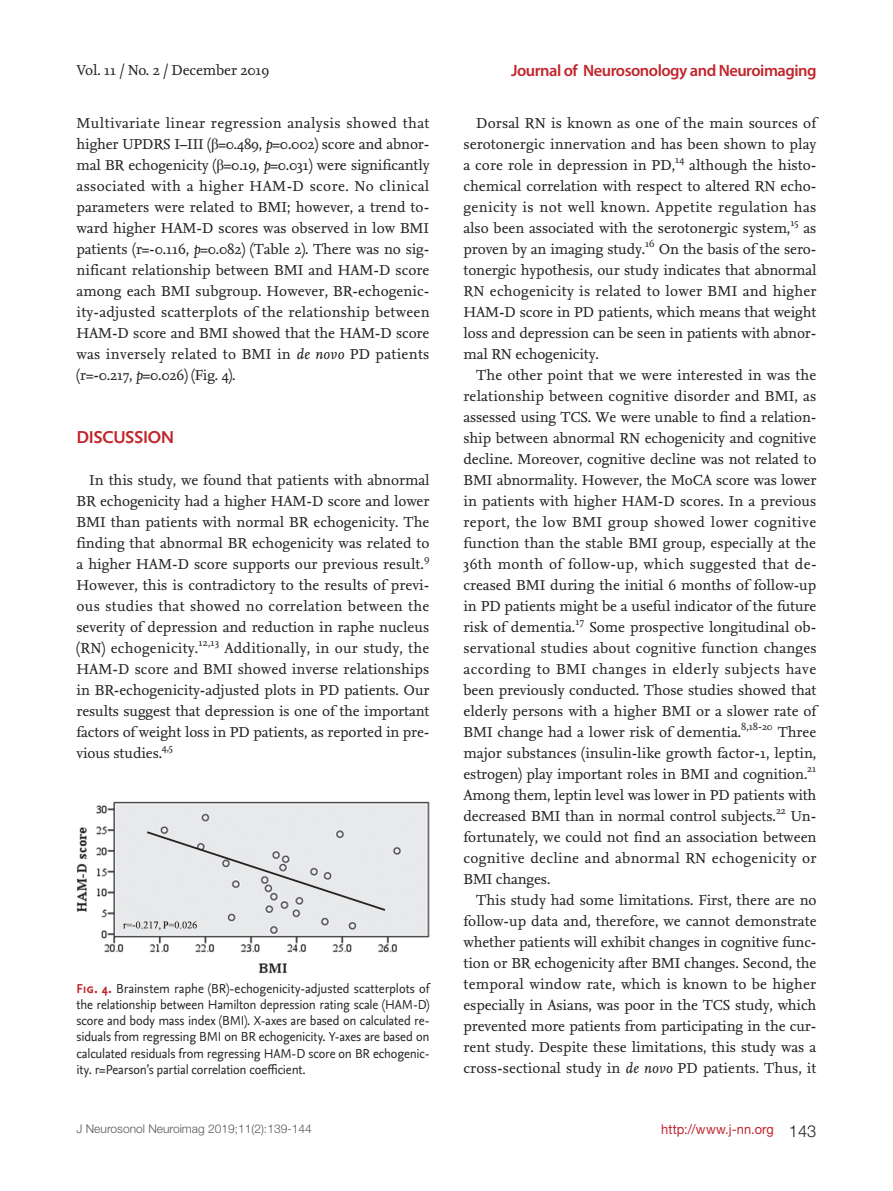
<style>
.page{position:relative;width:893px;height:1191px;background:#fff}
.page>*{position:absolute;margin:0;border:0;box-sizing:border-box;transform-origin:0 0}
.t1{font:700 18px "Nexus Sans";letter-spacing:-.015em;color:#c0262d}
.t2{font:600 16.5px "Myriad Pro";letter-spacing:-.03em;color:#c0262d}
.t3{font:15px/21px "Nexus Serif";letter-spacing:-.01em;color:#231f20;text-align:justify}
.t4{font:13.5px/16.2px "Nexus Sans";letter-spacing:-.015em;color:#231f20;text-align:justify;scale:.95 1}
.t5{font:13.5px "Helvetica Neue LT Std";letter-spacing:.01em;color:#c0262d;scale:.95 1}
.t6{font:300 12px "Helvetica Neue LT Std";color:#57585a}
.s1{font-family:"Times New Roman"}
.s2{font-style:italic}
.s3{font-family:"Nexus Sans Bold SC";color:#c0262d}
.s4{font-weight:300;font-size:16.5px;color:#231f20}
</style>
<div class="page">
<img style="left:77px;top:801px;width:352px;height:172px">
<p class="t3" style="left:77px;top:59px;width:194px">Vol. 11 / No. 2 / December 2019</p>
<p class="t2" style="left:511px;top:60px;width:307px">Journal of Neurosonology and Neuroimaging</p>
<p class="t3" style="left:77px;top:112px;width:355px">Multivariate linear regression analysis showed that higher UPDRS I–III (<span class="s1">β</span>=0.489, <span class="s2">p</span>=0.002) score and abnor&shy;mal BR echogenicity (<span class="s1">β</span>=0.19, <span class="s2">p</span>=0.031) were significantly associated with a higher HAM-D score. No clinical parameters were related to BMI; however, a trend to&shy;ward higher HAM-D scores was observed in low BMI patients (r=-0.116, <span class="s2">p</span>=0.082) (Table 2). There was no sig&shy;nificant relationship between BMI and HAM-D score among each BMI subgroup. However, BR-echogenic&shy;ity-adjusted scatterplots of the relationship between HAM-D score and BMI showed that the HAM-D score was inversely related to BMI in <span class="s2">de novo</span> PD patients (r=-0.217, <span class="s2">p</span>=0.026) (Fig. 4).</p>
<p class="t3" style="left:463px;top:112px;width:355px;text-indent:13px">Dorsal RN is known as one of the main sources of serotonergic innervation and has been shown to play a core role in depression in PD,<sup>14</sup> although the histo&shy;chemical correlation with respect to altered RN echo&shy;genicity is not well known. Appetite regulation has also been associated with the serotonergic system,<sup>15</sup> as proven by an imaging study.<sup>16</sup> On the basis of the sero&shy;tonergic hypothesis, our study indicates that abnormal RN echogenicity is related to lower BMI and higher HAM-D score in PD patients, which means that weight loss and depression can be seen in patients with abnor&shy;mal RN echogenicity.</p>
<p class="t3" style="left:463px;top:364px;width:355px;text-indent:13px">The other point that we were interested in was the relationship between cognitive disorder and BMI, as assessed using TCS. We were unable to find a relation&shy;ship between abnormal RN echogenicity and cognitive decline. Moreover, cognitive decline was not related to BMI abnormality. However, the MoCA score was lower in patients with higher HAM-D scores. In a previous report, the low BMI group showed lower cognitive function than the stable BMI group, especially at the 36th month of follow-up, which suggested that de&shy;creased BMI during the initial 6 months of follow-up in PD patients might be a useful indicator of the future risk of dementia.<sup>17</sup> Some prospective longitudinal ob&shy;servational studies about cognitive function changes according to BMI changes in elderly subjects have been previously conducted. Those studies showed that elderly persons with a higher BMI or a slower rate of BMI change had a lower risk of dementia.<sup>8,18-20</sup> Three major substances (insulin-like growth factor-1, leptin, estrogen) play important roles in BMI and cognition.<sup>21<br></sup>Among them, leptin level was lower in PD patients with decreased BMI than in normal control subjects.<sup>22</sup> Un&shy;fortunately, we could not find an association between cognitive decline and abnormal RN echogenicity or BMI changes.</p>
<p class="t3" style="left:463px;top:889px;width:355px;text-indent:13px">This study had some limitations. First, there are no follow-up data and, therefore, we cannot demonstrate whether patients will exhibit changes in cognitive func&shy;tion or BR echogenicity after BMI changes. Second, the temporal window rate, which is known to be higher especially in Asians, was poor in the TCS study, which prevented more patients from participating in the cur&shy;rent study. Despite these limitations, this study was a cross-sectional study in <span class="s2">de novo</span> PD patients. Thus, it</p>
<p class="t1" style="left:77px;top:425px;width:99px">DISCUSSION</p>
<p class="t3" style="left:77px;top:469px;width:355px;text-indent:13px">In this study, we found that patients with abnormal BR echogenicity had a higher HAM-D score and lower BMI than patients with normal BR echogenicity. The finding that abnormal BR echogenicity was related to a higher HAM-D score supports our previous result.<sup>9<br></sup>However, this is contradictory to the results of previ&shy;ous studies that showed no correlation between the severity of depression and reduction in raphe nucleus (RN) echogenicity.<sup>12,13</sup> Additionally, in our study, the HAM-D score and BMI showed inverse relationships in BR-echogenicity-adjusted plots in PD patients. Our results suggest that depression is one of the important factors of weight loss in PD patients, as reported in pre&shy;vious studies.<sup>4,5</sup></p>
<p class="t4" style="left:77px;top:980px;width:373px"><span class="s3">Fig. 4.</span> Brainstem raphe (BR)-echogenicity-adjusted scatterplots of the relationship between Hamilton depression rating scale (HAM-D) score and body mass index (BMI). X-axes are based on calculated re&shy;siduals from regressing BMI on BR echogenicity. Y-axes are based on calculated residuals from regressing HAM-D score on BR echogenic&shy;ity. r=Pearson’s partial correlation coefficient.</p>
<p class="t6" style="left:77px;top:1121px;width:237px">J Neurosonol Neuroimag 2019;11(2):139-144</p>
<p class="t5" style="left:661px;top:1121px;width:165px">http://www.j-nn.org <span class="s4">143</span></p>
</div>
